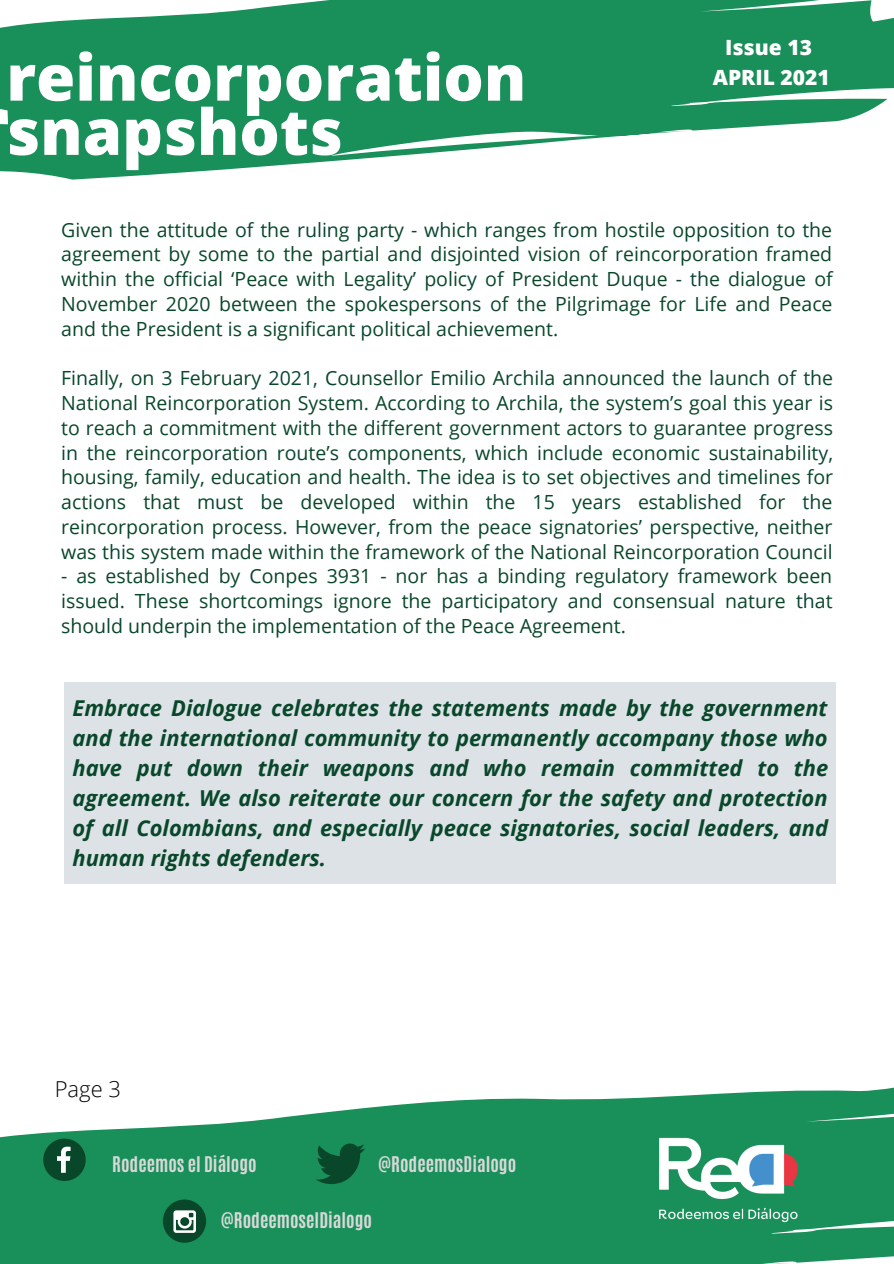
<style>
.page{position:relative;width:894px;height:1264px;background:#fff}
.page>*{position:absolute;margin:0;border:0;box-sizing:border-box;transform-origin:0 0}
.t1{font:800 63.45px "Open Sans";color:#fff}
.t2{font:italic 700 21.9px/30.2px "Open Sans";color:#09472b;text-align:justify}
.t3{font:300 21.9px "Open Sans";color:#000}
.t4{font:800 21px "Open Sans";color:#fff}
.t5{font:19.5px/24.8px "Open Sans";color:#09472b;text-align:justify}
.t6{font:700 18px "Antonio";color:#d9d9d9}
</style>
<div class="page">
<svg style="left:0;top:0;width:893px;height:180px;fill:#198f5a"></svg>
<svg style="left:0;top:1087px;width:893px;height:176px;fill:#198f5a"></svg>
<svg style="left:43px;top:1138px;width:43px;height:42px;background:#24694a"></svg>
<div style="left:163px;top:1199px;width:43px;height:43px;background:#09472b;border-radius:50%"></div>
<svg style="left:173px;top:1210px;width:23px;height:22px"></svg>
<svg style="left:315px;top:1143px;width:50px;height:41px;background:#0f643e"></svg>
<img style="left:626px;top:1097px;width:203px;height:155px">
<div style="left:64px;top:682px;width:772px;height:201px;background:#dde2e7"></div>
<p class="t1" style="left:6px;top:33px;width:521px">reincorporation</p>
<p class="t1" style="left:6px;top:87px;width:338px">snapshots</p>
<p class="t4" style="left:724px;top:33px;width:88px">Issue 13</p>
<p class="t4" style="left:712px;top:62px;width:118px">APRIL 2021</p>
<p class="t5" style="left:61px;top:216px;width:772px">Given the attitude of the ruling party - which ranges from hostile opposition to the agreement by some to the partial and disjointed vision of reincorporation framed within the official ‘Peace with Legality’ policy of President Duque - the dialogue of November 2020 between the spokespersons of the Pilgrimage for Life and Peace and the President is a significant political achievement.</p>
<p class="t5" style="left:61px;top:365px;width:773px">Finally, on 3 February 2021, Counsellor Emilio Archila announced the launch of the National Reincorporation System. According to Archila, the system’s goal this year is to reach a commitment with the different government actors to guarantee progress in the reincorporation route’s components, which include economic sustainability, housing, family, education and health. The idea is to set objectives and timelines for actions that must be developed within the 15 years established for the reincorporation process. However, from the peace signatories’ perspective, neither was this system made within the framework of the National Reincorporation Council</p>
<p class="t5" style="left:61px;top:563px;width:772px">- as established by Conpes 3931 - nor has a binding regulatory framework been issued. These shortcomings ignore the participatory and consensual nature that should underpin the implementation of the Peace Agreement.</p>
<p class="t2" style="left:72px;top:692px;width:757px">Embrace Dialogue celebrates the statements made by the government and the international community to permanently accompany those who have put down their weapons and who remain committed to the agreement. We also reiterate our concern for the safety and protection of all Colombians, and especially peace signatories, social leaders, and human rights defenders.</p>
<p class="t3" style="left:55px;top:1073px;width:68px">Page 3</p>
<p class="t6" style="left:112px;top:1151px;width:146px">Rodeemos el Diálogo</p>
<p class="t6" style="left:221px;top:1207px;width:153px">@RodeemoselDialogo</p>
<p class="t6" style="left:378px;top:1151px;width:140px">@RodeemosDialogo</p>
</div>
